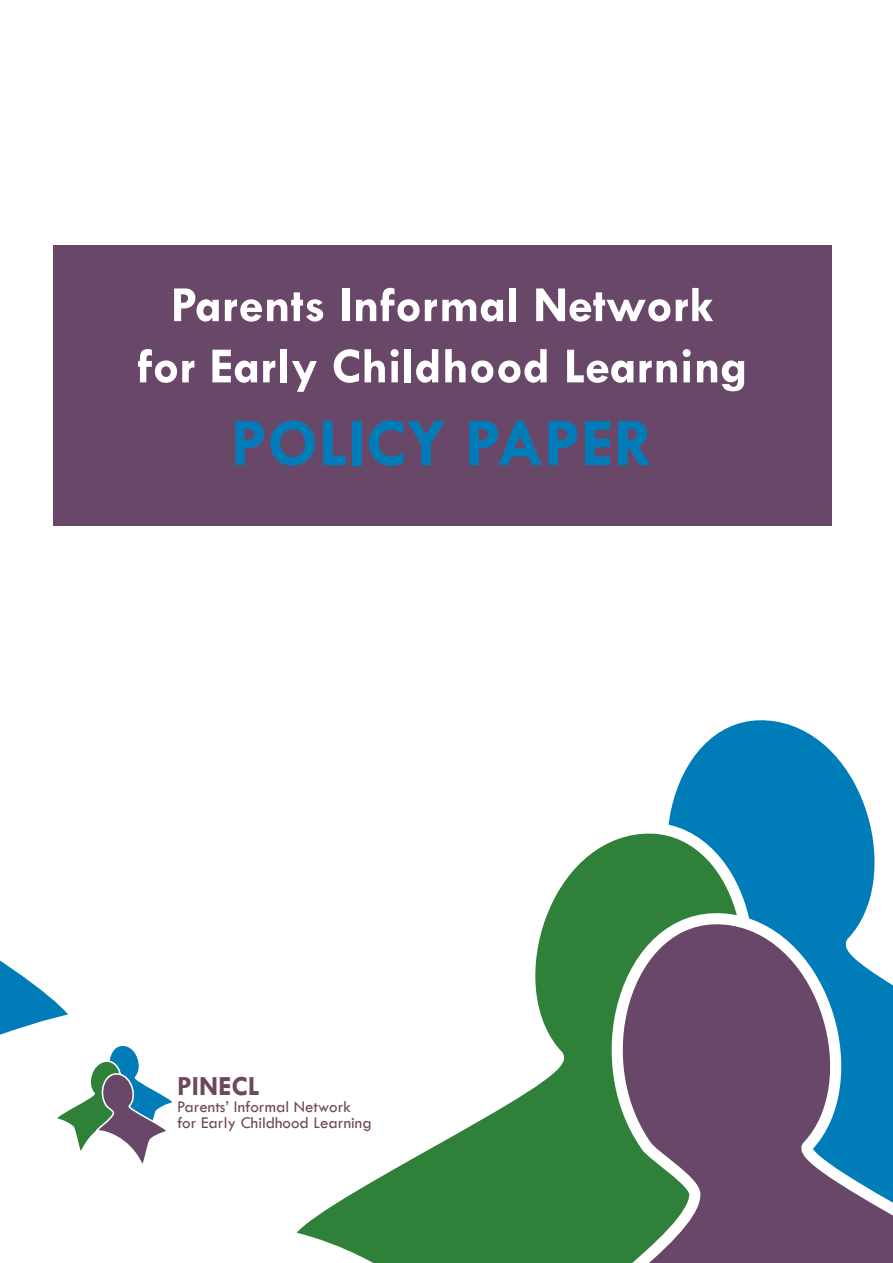
<style>
.page{position:relative;width:893px;height:1263px;background:#fff}
.page>*{position:absolute;margin:0;border:0;box-sizing:border-box;transform-origin:0 0}
.t1{font:700 69px "Tw Cen";color:#007db8}
.t2{font:700 51px "Tw Cen";color:#fff}
.t3{font:700 27.9px "Tw Cen";color:#6d485c}
.t4{font:16.95px "Tw Cen";color:#6d485c}
</style>
<div class="page">
<div style="left:53px;top:246px;width:778px;height:280px;background:#694768"></div>
<svg style="left:674px;top:720px;width:201px;height:170px"></svg>
<svg style="left:297px;top:799px;width:523px;height:464px"></svg>
<svg style="left:545px;top:890px;width:348px;height:373px;background:#577276"></svg>
<svg style="left:0;top:245px;width:118px;height:790px"></svg>
<svg style="left:57px;top:1046px;width:115px;height:118px"></svg>
<p class="t2" style="left:171px;top:274px;width:545px">Parents Informal Network</p>
<p class="t2" style="left:137px;top:336px;width:612px">for Early Childhood Learning</p>
<p class="t1" style="left:231px;top:402px;width:425px">POLICY PAPER</p>
<p class="t3" style="left:177px;top:1070px;width:84px">PINECL</p>
<p class="t4" style="left:177px;top:1096px;width:176px">Parents’ Informal Network</p>
<p class="t4" style="left:177px;top:1113px;width:196px">for Early Childhood Learning</p>
</div>
